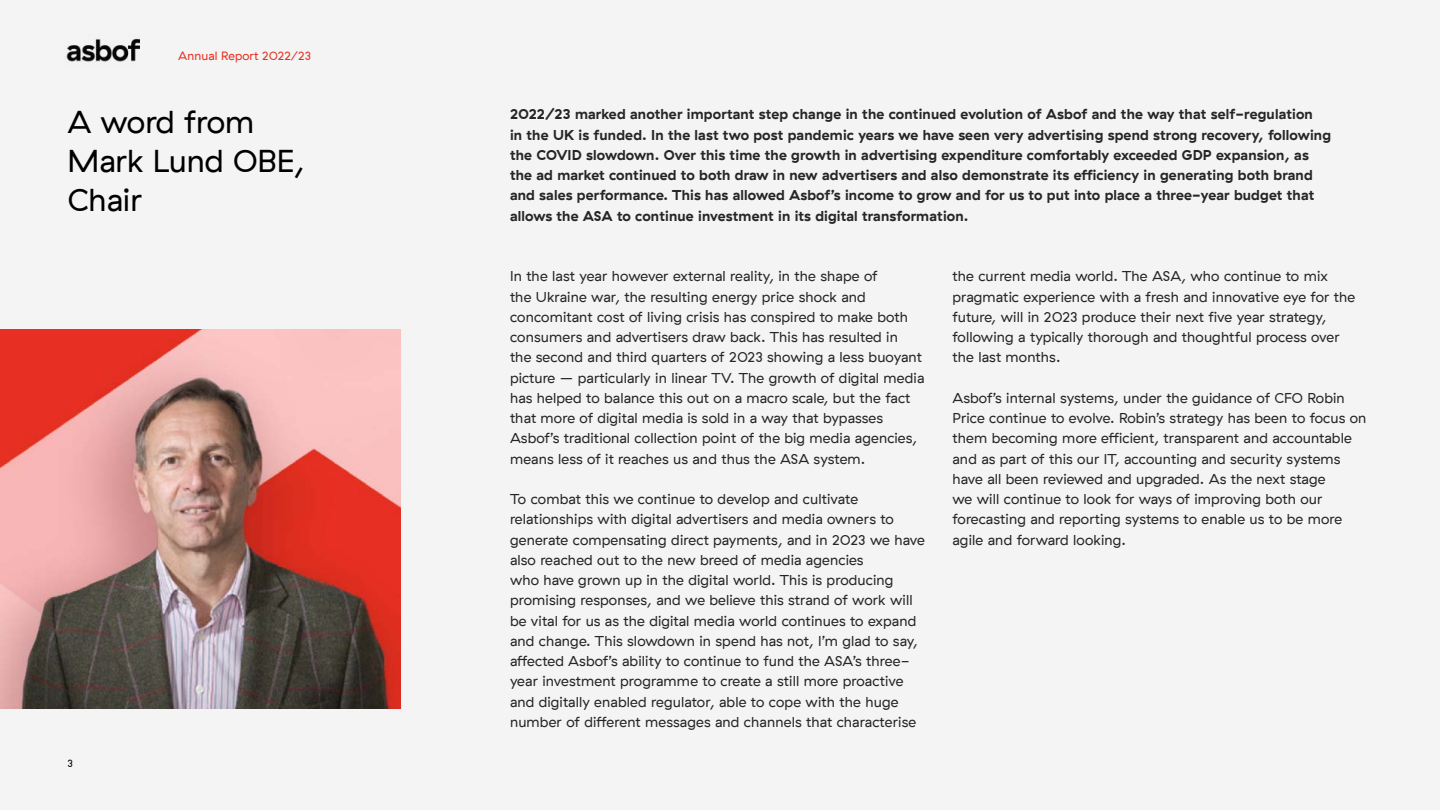
<style>
.page{position:relative;width:1440px;height:810px;background:#f3f4f3}
.page>*{position:absolute;margin:0;border:0;box-sizing:border-box;transform-origin:0 0}
.t1{font:31.5px/39px "GT Haptik";color:#000}
.t2{font:14.25px/20.2px "GT Haptik";letter-spacing:.01em;color:#262626}
.t3{font:700 14.25px/20.2px "GT Haptik";letter-spacing:.01em;color:#262626}
.t4{font:12px "GT Haptik";letter-spacing:.01em;color:#e63021}
.t5{font:10.5px "GT Haptik";color:#000}
</style>
<div class="page">
<img style="left:0;top:329px;width:400px;height:380px">
<img style="left:66px;top:38px;width:74px;height:24px">
<p class="t4" style="left:178px;top:49px;width:134px">Annual Report 2022/23</p>
<h1 class="t1" style="left:68px;top:103px;width:239px">A word from<br>Mark Lund OBE,<br>Chair</h1>
<p class="t5" style="left:68px;top:758px;width:7px">3</p>
<p class="t3" style="left:510px;top:104px;width:823px">2022/23 marked another important step change in the continued evolution of Asbof and the way that self-regulation<br>in the UK is funded. In the last two post pandemic years we have seen very advertising spend strong recovery, following the COVID slowdown. Over this time the growth in advertising expenditure comfortably exceeded GDP expansion, as the ad market continued to both draw in new advertisers and also demonstrate its efficiency in generating both brand and sales performance. This has allowed Asbof’s income to grow and for us to put into place a three-year budget that allows the ASA to continue investment in its digital transformation.</p>
<p class="t2" style="left:510px;top:267px;width:416px">In the last year however external reality, in the shape of<br>the Ukraine war, the resulting energy price shock and concomitant cost of living crisis has conspired to make both consumers and advertisers draw back. This has resulted in<br>the second and third quarters of 2023 showing a less buoyant picture – particularly in linear TV. The growth of digital media has helped to balance this out on a macro scale, but the fact that more of digital media is sold in a way that bypasses Asbof’s traditional collection point of the big media agencies, means less of it reaches us and thus the ASA system.</p>
<p class="t2" style="left:510px;top:489px;width:416px">To combat this we continue to develop and cultivate relationships with digital advertisers and media owners to generate compensating direct payments, and in 2023 we have also reached out to the new breed of media agencies<br>who have grown up in the digital world. This is producing promising responses, and we believe this strand of work will be vital for us as the digital media world continues to expand and change. This slowdown in spend has not, I’m glad to say, affected Asbof’s ability to continue to fund the ASA’s three&shy;year investment programme to create a still more proactive and digitally enabled regulator, able to cope with the huge number of different messages and channels that characterise</p>
<p class="t2" style="left:953px;top:266px;width:404px">the current media world. The ASA, who continue to mix pragmatic experience with a fresh and innovative eye for the future, will in 2023 produce their next five year strategy, following a typically thorough and thoughtful process over the last months.</p>
<p class="t2" style="left:953px;top:388px;width:415px">Asbof’s internal systems, under the guidance of CFO Robin Price continue to evolve. Robin’s strategy has been to focus on them becoming more efficient, transparent and accountable and as part of this our IT, accounting and security systems have all been reviewed and upgraded. As the next stage<br>we will continue to look for ways of improving both our forecasting and reporting systems to enable us to be more agile and forward looking.</p>
</div>
